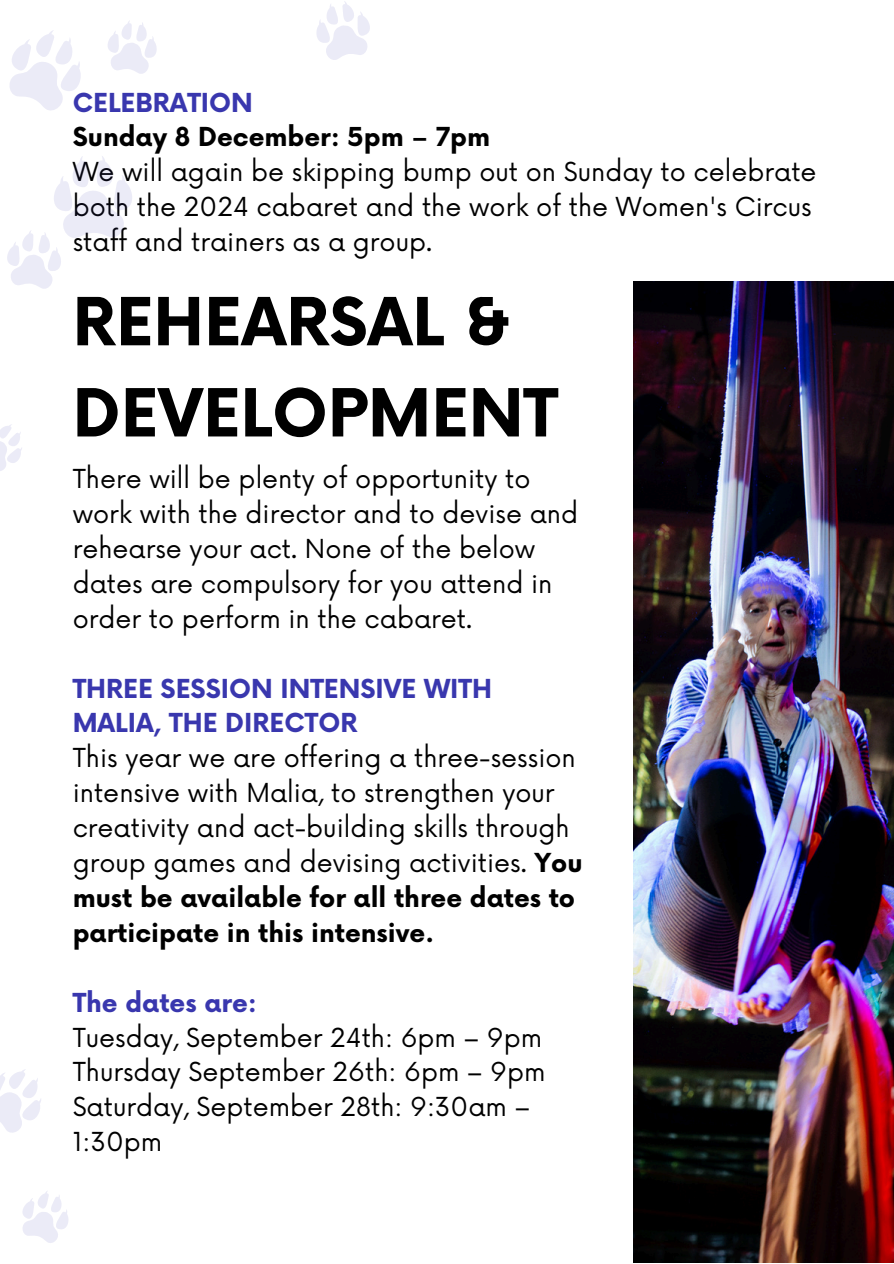
<style>
.page{position:relative;width:894px;height:1264px;background:#fff}
.page>*{position:absolute;margin:0;border:0;box-sizing:border-box;transform-origin:0 0}
.t1{font:700 64.5px/91.2px "Now";color:#000}
.t2{font:25.5px/34.8px "Now";color:#000}
.t3{font:700 25.5px/34.8px "Now";color:#3937ae}
.s1{font-weight:700;color:#3937ae}
.s2{font-weight:700}
</style>
<div class="page">
<img style="left:633px;top:281px;width:260px;height:981px">
<svg style="left:316px;top:1px;width:54px;height:59px"></svg>
<svg style="left:108px;top:21px;width:49px;height:53px"></svg>
<svg style="left:10px;top:31px;width:71px;height:80px"></svg>
<svg style="left:7px;top:156px;width:125px;height:133px"></svg>
<svg style="left:0;top:424px;width:22px;height:47px"></svg>
<svg style="left:0;top:1069px;width:41px;height:64px"></svg>
<svg style="left:22px;top:1191px;width:46px;height:52px"></svg>
<h1 class="t2" style="left:73px;top:86px;width:745px"><span class="s1">CELEBRATION<br></span><span class="s2">Sunday 8 December: 5pm – 7pm<br></span>We will again be skipping bump out on Sunday to celebrate both the 2024 cabaret and the work of the Women's Circus staff and trainers as a group.</h1>
<h1 class="t1" style="left:73px;top:280px;width:486px">REHEARSAL &amp;<br>DEVELOPMENT</h1>
<p class="t2" style="left:73px;top:463px;width:507px">There will be plenty of opportunity to work with the director and to devise and rehearse your act. None of the below dates are compulsory for you attend in order to perform in the cabaret.</p>
<p class="t3" style="left:73px;top:672px;width:420px">THREE SESSION INTENSIVE WITH<br>MALIA, THE DIRECTOR</p>
<p class="t2" style="left:73px;top:742px;width:511px">This year we are offering a three-session intensive with Malia, to strengthen your creativity and act-building skills through group games and devising activities. <span class="s2">You must be available for all three dates to participate in this intensive.</span></p>
<p class="t3" style="left:73px;top:986px;width:186px">The dates are:</p>
<p class="t2" style="left:73px;top:1021px;width:474px">Tuesday, September 24th: 6pm – 9pm<br>Thursday September 26th: 6pm – 9pm<br>Saturday, September 28th: 9:30am –<br>1:30pm</p>
</div>
